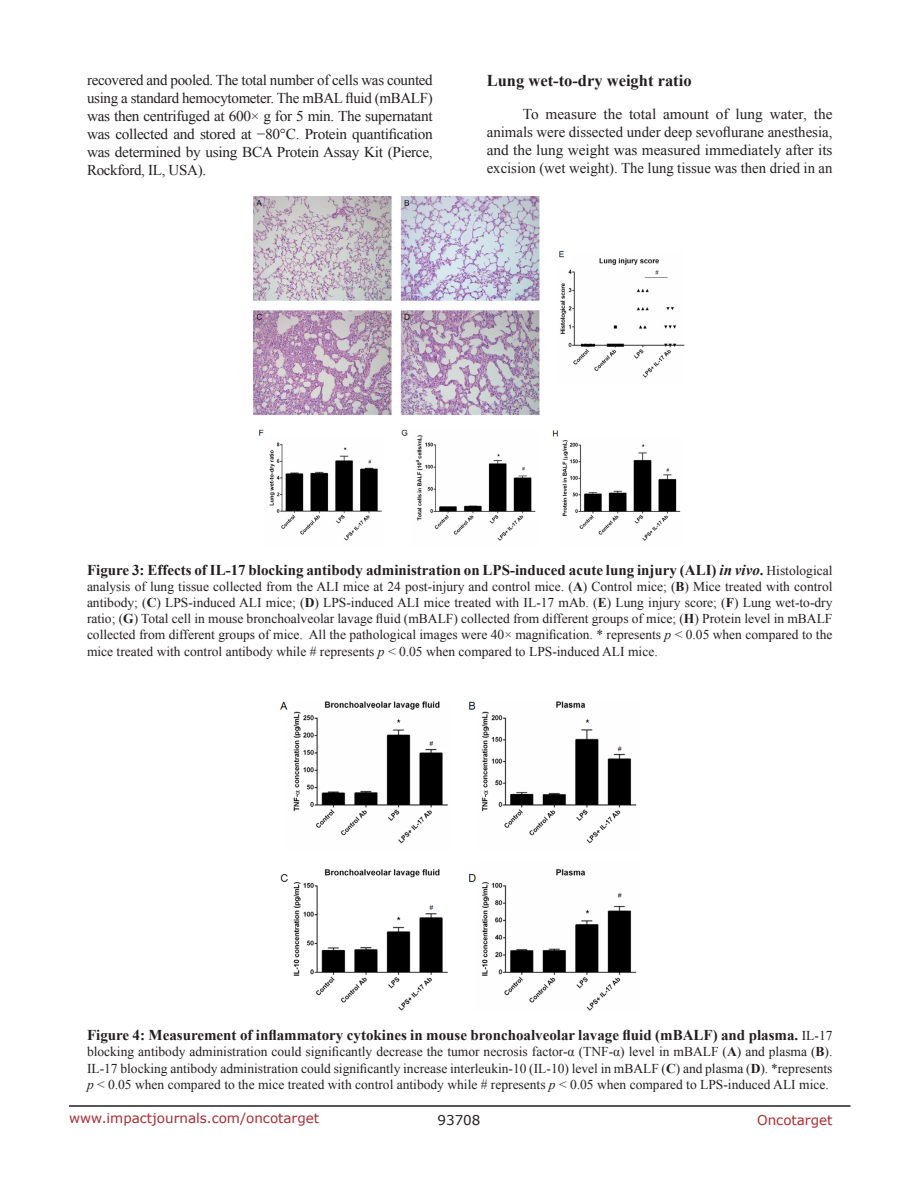
<style>
.page{position:relative;width:918px;height:1188px;background:#fff}
.page>*{position:absolute;margin:0;border:0;box-sizing:border-box;transform-origin:0 0}
.SubHeading_middle{font:700 16.5px "Times New Roman";color:#231f20}
.BodyText{font:15px/18px "Times New Roman";letter-spacing:-.01em;color:#231f20;text-align:justify}
.FigureText{font:700 15px "Times New Roman";color:#231f20}
.FigureText-2{font:13.5px/16.2px "Times New Roman";color:#231f20;text-align:justify}
.t1{font:13.5px "Verdana";color:#ac2b31}
.t2{font:13.5px "Verdana";color:#231f20}
.s1{font-style:italic}
.s2{font-weight:400;font-size:13.5px}
.s3{font-weight:700}
</style>
<div class="page">
<hr style="left:69px;top:1105px;width:781px;height:2px;background:#231f20">
<img style="left:254px;top:197px;width:431px;height:344px">
<img style="left:280px;top:701px;width:357px;height:310px">
<p class="BodyText" style="left:87px;top:71px;width:347px">recovered and pooled. The total number of cells was counted using a standard hemocytometer. The mBAL fluid (mBALF) was then centrifuged at 600× g for 5 min. The supernatant was collected and stored at −80°C. Protein quantification was determined by using BCA Protein Assay Kit (Pierce, Rockford, IL, USA).</p>
<p class="SubHeading_middle" style="left:487px;top:69px;width:206px">Lung wet-to-dry weight ratio</p>
<p class="BodyText" style="left:487px;top:105px;width:347px;text-indent:36px">To measure the total amount of lung water, the animals were dissected under deep sevoflurane anesthesia, and the lung weight was measured immediately after its excision (wet weight). The lung tissue was then dried in an</p>
<p class="FigureText" style="left:87px;top:559px;width:747px">Figure 3: Effects of IL-17 blocking antibody administration on LPS-induced acute lung injury (ALI) <span class="s1">in vivo</span>. <span class="s2">Histological</span></p>
<p class="FigureText-2" style="left:87px;top:578px;width:747px">analysis of lung tissue collected from the ALI mice at 24 post-injury and control mice. (<span class="s3">A</span>) Control mice; (<span class="s3">B</span>) Mice treated with control antibody; (<span class="s3">C</span>) LPS-induced ALI mice; (<span class="s3">D</span>) LPS-induced ALI mice treated with IL-17 mAb. (<span class="s3">E</span>) Lung injury score; (<span class="s3">F</span>) Lung wet-to-dry ratio; (<span class="s3">G</span>) Total cell in mouse bronchoalveolar lavage fluid (mBALF) collected from different groups of mice; (<span class="s3">H</span>) Protein level in mBALF collected from different groups of mice. All the pathological images were 40× magnification. * represents <span class="s1">p</span> &lt; 0.05 when compared to the mice treated with control antibody while # represents <span class="s1">p</span> &lt; 0.05 when compared to LPS-induced ALI mice.</p>
<p class="FigureText" style="left:87px;top:1025px;width:747px">Figure 4: Measurement of inflammatory cytokines in mouse bronchoalveolar lavage fluid (mBALF) and plasma. <span class="s2">IL-17</span></p>
<p class="FigureText-2" style="left:87px;top:1044px;width:747px">blocking antibody administration could significantly decrease the tumor necrosis factor-α (TNF-α) level in mBALF (<span class="s3">A</span>) and plasma (<span class="s3">B</span>).<br>IL-17 blocking antibody administration could significantly increase interleukin-10 (IL-10) level in mBALF (<span class="s3">C</span>) and plasma (<span class="s3">D</span>). *represents <span class="s1">p</span> &lt; 0.05 when compared to the mice treated with control antibody while # represents <span class="s1">p</span> &lt; 0.05 when compared to LPS-induced ALI mice.</p>
<p class="t1" style="left:69px;top:1109px;width:252px">www.impactjournals.com/oncotarget</p>
<p class="t2" style="left:438px;top:1111px;width:44px">93708</p>
<p class="t1" style="left:757px;top:1111px;width:77px">Oncotarget</p>
</div>
